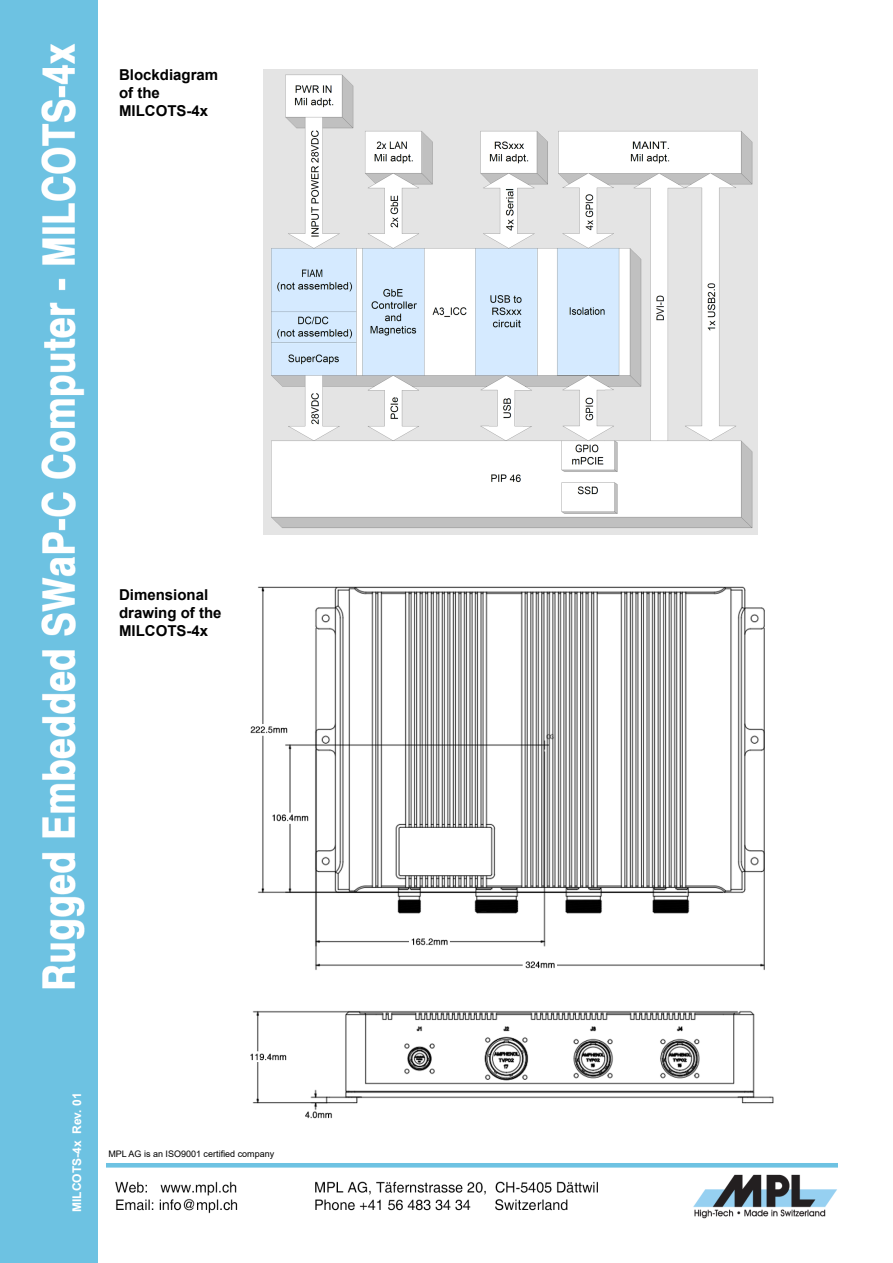
<style>
.page{position:relative;width:893px;height:1263px;background:#fff}
.page>*{position:absolute;margin:0;border:0;box-sizing:border-box;transform-origin:0 0}
.t1{font:700 15px/18px "Arial";color:#000}
.t2{font:700 12px "Arial";color:#fff}
.Text{font:9px "Arial";color:#000}
</style>
<div class="page">
<img style="left:264px;top:69px;width:493px;height:466px">
<img style="left:0;top:0;width:98px;height:1263px">
<img style="left:106px;top:1163px;width:732px;height:56px">
<img style="left:250px;top:586px;width:524px;height:533px">
<p class="t1" style="left:119px;top:66px;width:101px">Blockdiagram</p>
<p class="t1" style="left:119px;top:84px;width:42px">of the</p>
<p class="t1" style="left:119px;top:102px;width:91px">MILCOTS-4x</p>
<p class="t1" style="left:119px;top:586px;width:91px">Dimensional</p>
<p class="t1" style="left:119px;top:604px;width:104px">drawing of the<br>MILCOTS-4x</p>
<p class="t2" style="left:68px;top:1212px;width:121px;rotate:-90deg">MILCOTS-4x Rev. 01</p>
<p class="Text" style="left:108px;top:1147px;width:167px">MPL AG is an ISO9001 certified company</p>
</div>
